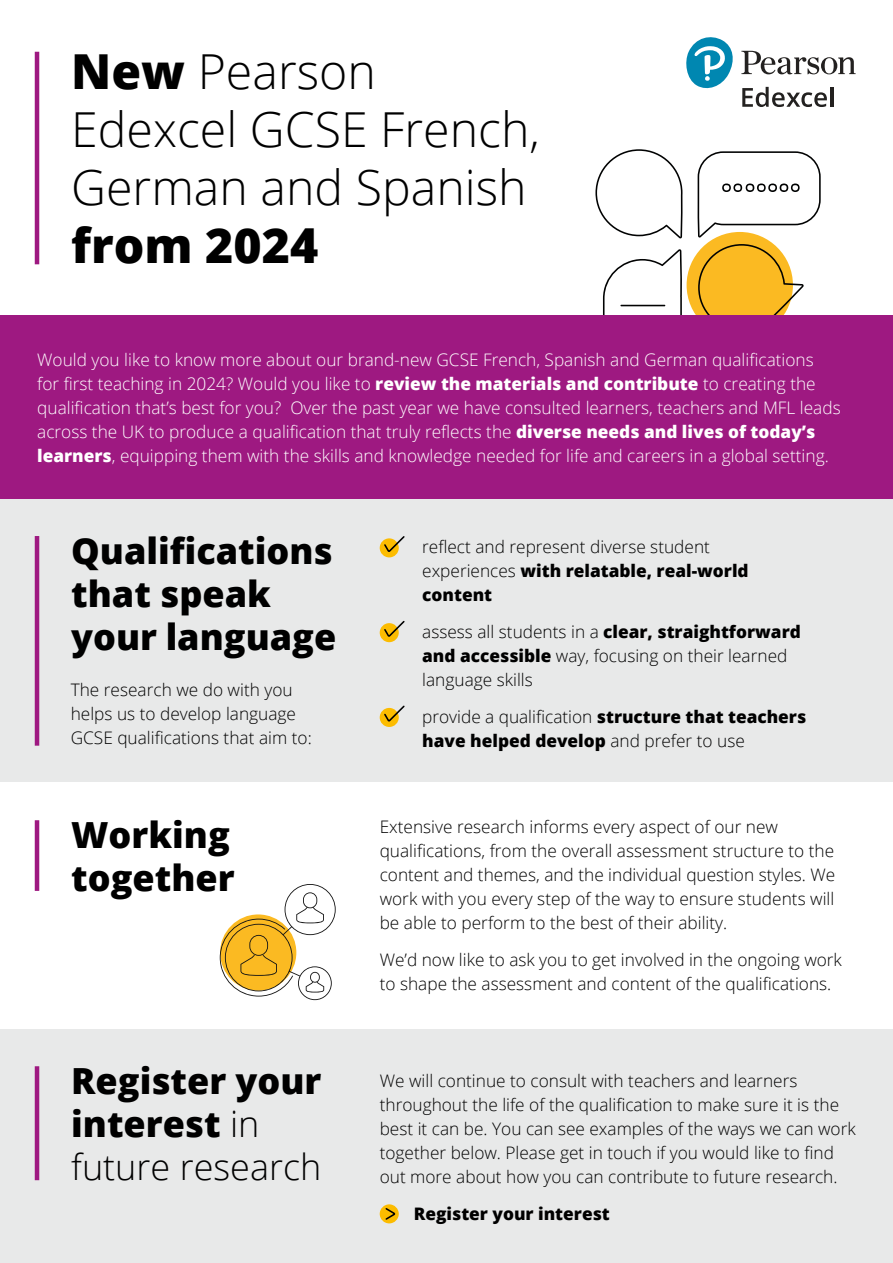
<style>
.page{position:relative;width:893px;height:1263px;background:#fff}
.page>*{position:absolute;margin:0;border:0;box-sizing:border-box;transform-origin:0 0}
.t1{font:300 48.3px/57.9px "Open Sans";color:#000}
.t2{font:800 48.3px "Open Sans";color:#000}
.t3{font:800 36px/43.2px "Open Sans";color:#000}
.t4{font:300 17.25px/24px "Open Sans";color:#000}
.t5{font:300 17.25px/24px "Open Sans";color:#fff}
.t6{font:800 17.25px/24px "Open Sans";color:#000}
.s1{font-weight:800}
.s2{font-weight:300}
</style>
<div class="page">
<div style="left:687px;top:232px;width:106px;height:106px;background:#fbba22;border-radius:50%"></div>
<svg style="left:595px;top:149px;width:87px;height:89px"></svg>
<svg style="left:603px;top:249px;width:79px;height:66px"></svg>
<svg style="left:698px;top:244px;width:106px;height:71px"></svg>
<svg style="left:698px;top:151px;width:123px;height:87px"></svg>
<hr style="left:620px;top:305px;width:45px;height:1px;background:#010202">
<hr style="left:35px;top:52px;width:4px;height:212px;background:#9e1981">
<div style="left:0;top:315px;width:893px;height:184px;background:#9e1981"></div>
<hr style="left:35px;top:820px;width:4px;height:71px;background:#9e1981">
<svg style="left:686px;top:37px;width:170px;height:70px"></svg>
<hr style="left:830px;top:87px;width:3px;height:20px;background:#232120">
<svg style="left:220px;top:884px;width:116px;height:116px"></svg>
<div style="left:0;top:499px;width:893px;height:282px;background:#e8e9e9"></div>
<hr style="left:35px;top:536px;width:4px;height:210px;background:#9e1981">
<div style="left:380px;top:538px;width:19px;height:19px;background:#fcbc00;border-radius:50%"></div>
<svg style="left:383px;top:536px;width:22px;height:17px"></svg>
<div style="left:380px;top:623px;width:19px;height:19px;background:#fcbc00;border-radius:50%"></div>
<svg style="left:383px;top:620px;width:22px;height:18px"></svg>
<svg style="left:380px;top:708px;width:19px;height:19px"></svg>
<svg style="left:383px;top:705px;width:22px;height:18px"></svg>
<div style="left:0;top:1029px;width:893px;height:234px;background:#e8e9e9"></div>
<svg style="left:380px;top:1204px;width:19px;height:19px"></svg>
<svg style="left:384px;top:1206px;width:13px;height:15px"></svg>
<hr style="left:35px;top:1066px;width:4px;height:114px;background:#9e1981">
<h1 class="t1" style="left:71px;top:41px;width:470px"><span class="s1">New</span> Pearson<br>Edexcel GCSE French,<br>German and Spanish</h1>
<h1 class="t2" style="left:71px;top:209px;width:249px">from 2024</h1>
<p class="t5" style="left:37px;top:347px;width:805px">Would you like to know more about our brand-new GCSE French, Spanish and German qualifications<br>for first teaching in 2024? Would you like to <span class="s1">review the materials and contribute</span> to creating the qualification that’s best for you? Over the past year we have consulted learners, teachers and MFL leads across the UK to produce a qualification that truly reflects the <span class="s1">diverse needs and lives of today’s learners</span>, equipping them with the skills and knowledge needed for life and careers in a global setting.</p>
<h2 class="t3" style="left:71px;top:527px;width:267px">Qualifications that speak your language</h2>
<p class="t4" style="left:422px;top:534px;width:328px">reflect and represent diverse student experiences <span class="s1">with relatable, real-world content</span></p>
<p class="t4" style="left:422px;top:619px;width:380px">assess all students in a <span class="s1">clear, straightforward and accessible</span> way, focusing on their learned language skills</p>
<p class="t6" style="left:422px;top:703px;width:385px"><span class="s2">provide a qualification</span> structure that teachers have helped develop <span class="s2">and prefer to use</span></p>
<p class="t4" style="left:71px;top:678px;width:242px">The research we do with you helps us to develop language<br>GCSE qualifications that aim to:</p>
<h2 class="t3" style="left:71px;top:811px;width:165px">Working together</h2>
<h2 class="t3" style="left:71px;top:1057px;width:252px">Register your interest <span class="s2">in future research</span></h2>
<p class="t4" style="left:380px;top:815px;width:457px">Extensive research informs every aspect of our new qualifications, from the overall assessment structure to the content and themes, and the individual question styles. We work with you every step of the way to ensure students will be able to perform to the best of their ability.</p>
<p class="t4" style="left:380px;top:947px;width:464px">We’d now like to ask you to get involved in the ongoing work to shape the assessment and content of the qualifications.</p>
<p class="t4" style="left:380px;top:1069px;width:478px">We will continue to consult with teachers and learners throughout the life of the qualification to make sure it is the best it can be. You can see examples of the ways we can work together below. Please get in touch if you would like to find out more about how you can contribute to future research.</p>
<p class="t6" style="left:414px;top:1201px;width:198px">Register your interest</p>
</div>
